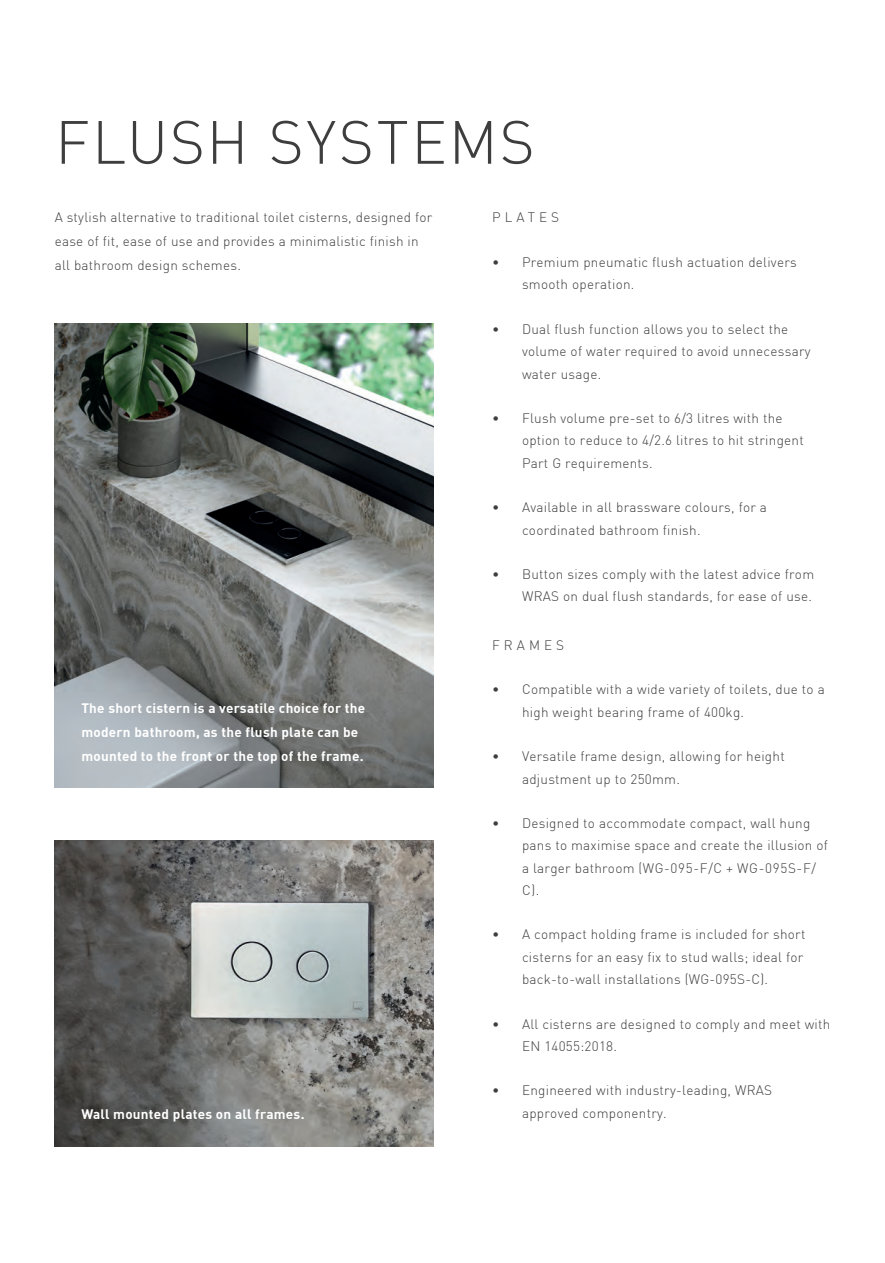
<style>
.page{position:relative;width:885px;height:1263px;background:#fff}
.page>*{position:absolute;margin:0;border:0;box-sizing:border-box;transform-origin:0 0}
.t1{font:300 60px "DIN";letter-spacing:.035em;color:#3e3e3f}
.t2{font:300 13.5px/22.5px "DIN";letter-spacing:.02em;color:#3e3e3f}
.t3{font:700 13.5px/24px "DIN";letter-spacing:.02em;color:#fff}
</style>
<div class="page">
<img style="left:55px;top:841px;width:378px;height:305px">
<img style="left:55px;top:324px;width:378px;height:463px">
<h1 class="t1" style="left:55px;top:105px;width:481px">FLUSH SYSTEMS</h1>
<p class="t2" style="left:55px;top:205px;width:379px;line-height:24px">A stylish alternative to traditional toilet cisterns, designed for ease of fit, ease of use and provides a minimalistic finish in all bathroom design schemes.</p>
<p class="t3" style="left:81px;top:695px;width:285px">The short cistern is a versatile choice for the modern bathroom, as the flush plate can be mounted to the front or the top of the frame.</p>
<p class="t3" style="left:81px;top:1102px;width:225px">Wall mounted plates on all frames.</p>
<p class="t2" style="left:492px;top:206px;width:69px">PLATES</p>
<p class="t2" style="left:522px;top:250px;width:276px;text-indent:-30px">• Premium pneumatic flush actuation delivers smooth operation.</p>
<p class="t2" style="left:522px;top:317px;width:290px;text-indent:-30px">• Dual flush function allows you to select the volume of water required to avoid unnecessary water usage.</p>
<p class="t2" style="left:522px;top:407px;width:283px;text-indent:-30px">• Flush volume pre-set to 6/3 litres with the option to reduce to 4/2.6 litres to hit stringent<br>Part G requirements.</p>
<p class="t2" style="left:522px;top:496px;width:246px;text-indent:-30px">• Available in all brassware colours, for a coordinated bathroom finish.</p>
<p class="t2" style="left:492px;top:563px;width:323px;text-align:right">• Button sizes comply with the latest advice from<br>WRAS on dual flush standards, for ease of use.</p>
<p class="t2" style="left:492px;top:634px;width:74px">FRAMES</p>
<p class="t2" style="left:522px;top:678px;width:304px;text-indent:-30px">• Compatible with a wide variety of toilets, due to a high weight bearing frame of 400kg.</p>
<p class="t2" style="left:522px;top:745px;width:264px;text-indent:-30px">• Versatile frame design, allowing for height adjustment up to 250mm.</p>
<p class="t2" style="left:522px;top:812px;width:307px;text-indent:-30px">• Designed to accommodate compact, wall hung pans to maximise space and create the illusion of a larger bathroom (WG-095-F/C + WG-095S-F/ C).</p>
<p class="t2" style="left:522px;top:923px;width:285px;text-indent:-30px">• A compact holding frame is included for short cisterns for an easy fix to stud walls; ideal for back-to-wall installations (WG-095S-C).</p>
<p class="t2" style="left:522px;top:1012px;width:310px;text-indent:-30px">• All cisterns are designed to comply and meet with<br>EN 14055:2018.</p>
<p class="t2" style="left:522px;top:1079px;width:251px;text-indent:-30px">• Engineered with industry-leading, WRAS approved componentry.</p>
</div>
